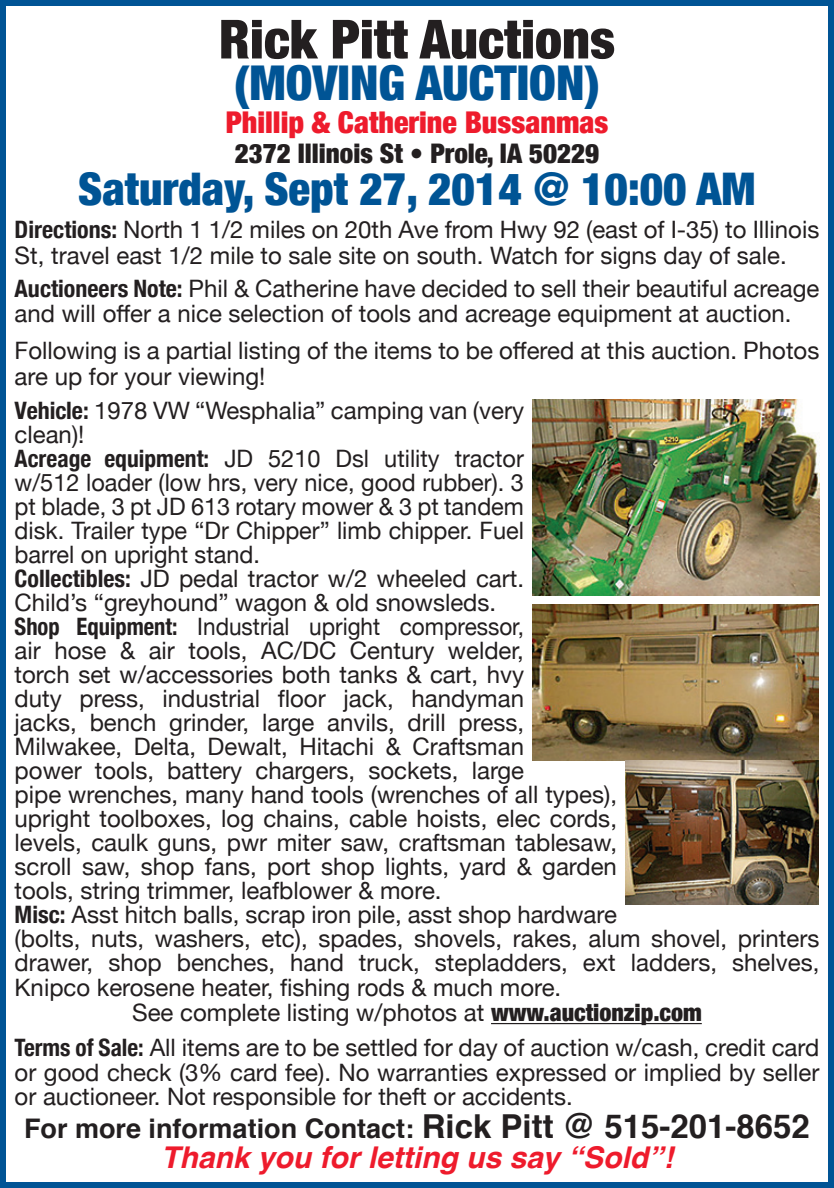
<style>
.page{position:relative;width:834px;height:1188px;background:#fff}
.page>*{position:absolute;margin:0;border:0;box-sizing:border-box;transform-origin:0 0}
.Heading_6{font:900 condensed 54px "Helvetica Neue";color:#231f20}
.Heading_6-2{font:900 condensed 48px "Helvetica Neue";color:#005495}
.Heading_6-3{font:900 condensed 45px "Helvetica Neue";color:#005495}
.t1{font:italic 700 30px "Helvetica";color:#ee1b2c}
.Body_Text_3{font:900 condensed 30px "Helvetica Neue";color:#ee1b2c}
.t2{font:700 27px "Helvetica";color:#231f20}
.Body_Text_3-2{font:900 condensed 27px "Helvetica Neue";color:#231f20}
.Body_Text_3-3{font:24px/24px "Helvetica Neue";color:#231f20}
.Body_Text_3-4{font:24px/24px "Helvetica Neue";color:#231f20;scale:.94 1}
.s1{font-weight:700;font-stretch:condensed}
.s2{font-weight:900;font-stretch:condensed}
.s3{font-size:33px}
</style>
<div class="page">
<hr style="left:491px;top:1023px;width:210px;height:1px;background:#231f20">
<div style="left:0;top:0;width:834px;height:1188px;border:6px solid #005495"></div>
<img style="left:532px;top:399px;width:287px;height:197px">
<img style="left:532px;top:604px;width:286px;height:156px">
<img style="left:625px;top:760px;width:193px;height:145px">
<p class="Heading_6" style="left:219px;top:-5px;width:398px">Rick Pitt Auctions</p>
<p class="Heading_6-2" style="left:234px;top:44px;width:366px">(MOVING AUCTION)</p>
<p class="Body_Text_3" style="left:226px;top:98px;width:384px">Phillip &amp; Catherine Bussanmas</p>
<p class="Body_Text_3-2" style="left:235px;top:132px;width:366px">2372 Illinois St • Prole, IA 50229</p>
<p class="Heading_6-3" style="left:78px;top:152px;width:679px">Saturday, Sept 27, 2014 @ 10:00 AM</p>
<p class="Body_Text_3-3" style="left:15px;top:219px;width:806px;line-height:25.5px"><span class="s1">Directions:</span> North 1 1/2 miles on 20th Ave from Hwy 92 (east of I-35) to Illinois<br>St, travel east 1/2 mile to sale site on south. Watch for signs day of sale.</p>
<p class="Body_Text_3-3" style="left:15px;top:277px;width:806px;line-height:25.2px"><span class="s1">Auctioneers Note:</span> Phil &amp; Catherine have decided to sell their beautiful acreage and will offer a nice selection of tools and acreage equipment at auction.</p>
<p class="Body_Text_3-3" style="left:15px;top:340px;width:806px;line-height:25.2px">Following is a partial listing of the items to be offered at this auction. Photos are up for your viewing!</p>
<p class="Body_Text_3-3" style="left:15px;top:400px;width:511px"><span class="s1">Vehicle:</span> 1978 VW “Wesphalia” camping van (very clean)!</p>
<p class="Body_Text_3-3" style="left:15px;top:448px;width:511px;text-align:justify"><span class="s1">Acreage equipment:</span> JD 5210 Dsl utility tractor w/512 loader (low hrs, very nice, good rubber). 3 pt blade, 3 pt JD 613 rotary mower &amp; 3 pt tandem disk. Trailer type “Dr Chipper” limb chipper. Fuel barrel on upright stand.</p>
<p class="Body_Text_3-3" style="left:15px;top:568px;width:511px"><span class="s1">Collectibles:</span> JD pedal tractor w/2 wheeled cart.<br>Child’s “greyhound” wagon &amp; old snowsleds.</p>
<p class="Body_Text_3-4" style="left:15px;top:616px;width:642px"><span class="s1">Shop Equipment:</span> Industrial upright compressor,<br>air hose &amp; air tools, AC/DC Century welder,<br>torch set w/accessories both tanks &amp; cart, hvy<br>duty press, industrial floor jack, handyman<br>jacks, bench grinder, large anvils, drill press, Milwakee, Delta, Dewalt, Hitachi &amp; Craftsman<br>power tools, battery chargers, sockets, large<br>pipe wrenches, many hand tools (wrenches of all types), upright toolboxes, log chains, cable hoists, elec cords, levels, caulk guns, pwr miter saw, craftsman tablesaw, scroll saw, shop fans, port shop lights, yard &amp; garden tools, string trimmer, leafblower &amp; more.</p>
<p class="Body_Text_3-3" style="left:15px;top:903px;width:806px"><span class="s1">Misc:</span> Asst hitch balls, scrap iron pile, asst shop hardware<br>(bolts, nuts, washers, etc), spades, shovels, rakes, alum shovel, printers drawer, shop benches, hand truck, stepladders, ext ladders, shelves, Knipco kerosene heater, fishing rods &amp; much more.</p>
<p class="Body_Text_3-3" style="left:132px;top:1002px;width:571px">See complete listing w/photos at <span class="s2">www.auctionzip.com</span></p>
<p class="Body_Text_3-3" style="left:15px;top:1037px;width:806px;text-align:justify"><span class="s1">Terms of Sale:</span> All items are to be settled for day of auction w/cash, credit card or good check (3% card fee). No warranties expressed or implied by seller or auctioneer. Not responsible for theft or accidents.</p>
<p class="t2" style="left:24px;top:1107px;width:787px">For more information Contact: <span class="s3">Rick Pitt @ 515-201-8652</span></p>
<p class="t1" style="left:161px;top:1133px;width:513px">Thank you for letting us say “Sold”!</p>
</div>
